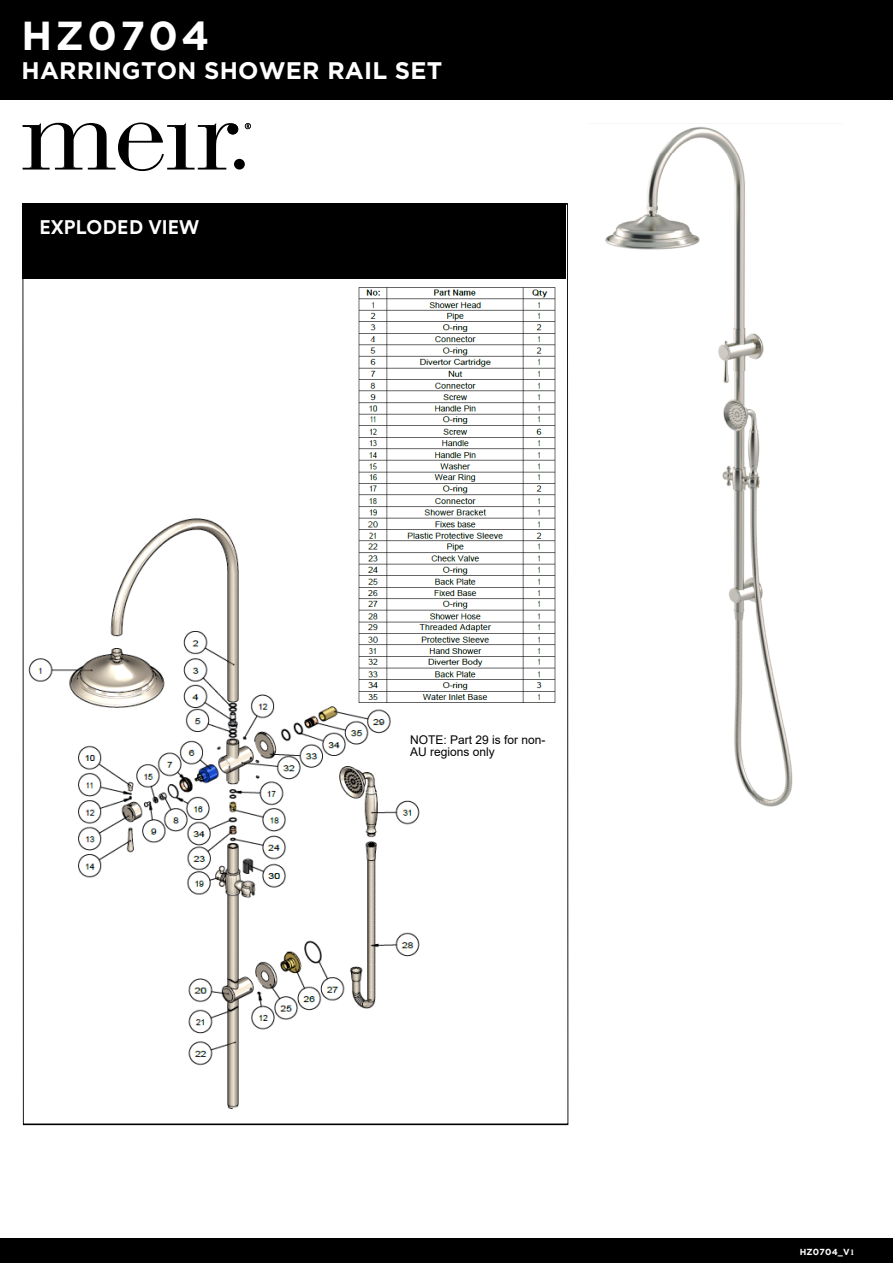
<style>
.page{position:relative;width:893px;height:1263px;background:#fff}
.page>*{position:absolute;margin:0;border:0;box-sizing:border-box;transform-origin:0 0}
.t1{font:700 40.5px "Gotham";letter-spacing:.08em;color:#fff}
.t2{font:700 24px "Gotham";letter-spacing:.01em;color:#fff}
.t3{font:700 19.5px "Circular Std";color:#fff}
.t4{font:12px/12px "Arial";color:#000}
.t5{font:700 8.7px "Gotham";letter-spacing:.02em;color:#fff}
.s1{font-style:inherit}
.s2{font-family:"Minion Pro"}
</style>
<div class="page">
<div style="left:0;top:0;width:893px;height:100px;background:#000"></div>
<div style="left:0;top:1238px;width:893px;height:25px;background:#000"></div>
<svg style="left:245px;top:123px;width:6px;height:6px"></svg>
<div style="left:234px;top:159px;width:11px;height:11px;background:#000;border-radius:50%"></div>
<svg style="left:23px;top:122px;width:213px;height:49px"></svg>
<div style="left:227px;top:124px;width:11px;height:10px;background:#000;border-radius:50%"></div>
<svg style="left:22px;top:203px;width:547px;height:923px"></svg>
<div style="left:22px;top:203px;width:544px;height:75px;background:#000"></div>
<img style="left:605px;top:127px;width:188px;height:680px">
<img style="left:357px;top:286px;width:200px;height:416px">
<h1 class="t1" style="left:22px;top:12px;width:189px">HZ0704</h1>
<h2 class="t2" style="left:22px;top:56px;width:422px">HARRINGTON SHOWER RAIL SET</h2>
<h3 class="t3" style="left:39px;top:215px;width:161px">EXPLODED VIEW</h3>
<p class="t4" style="left:410px;top:734px;width:137px">NOTE: Part 29 is for non-<br>AU regions only</p>
<p class="t5" style="left:800px;top:1246px;width:56px"><span class="s1">H</span>Z0704<span class="s1">_</span>V<span class="s2">1</span></p>
</div>
